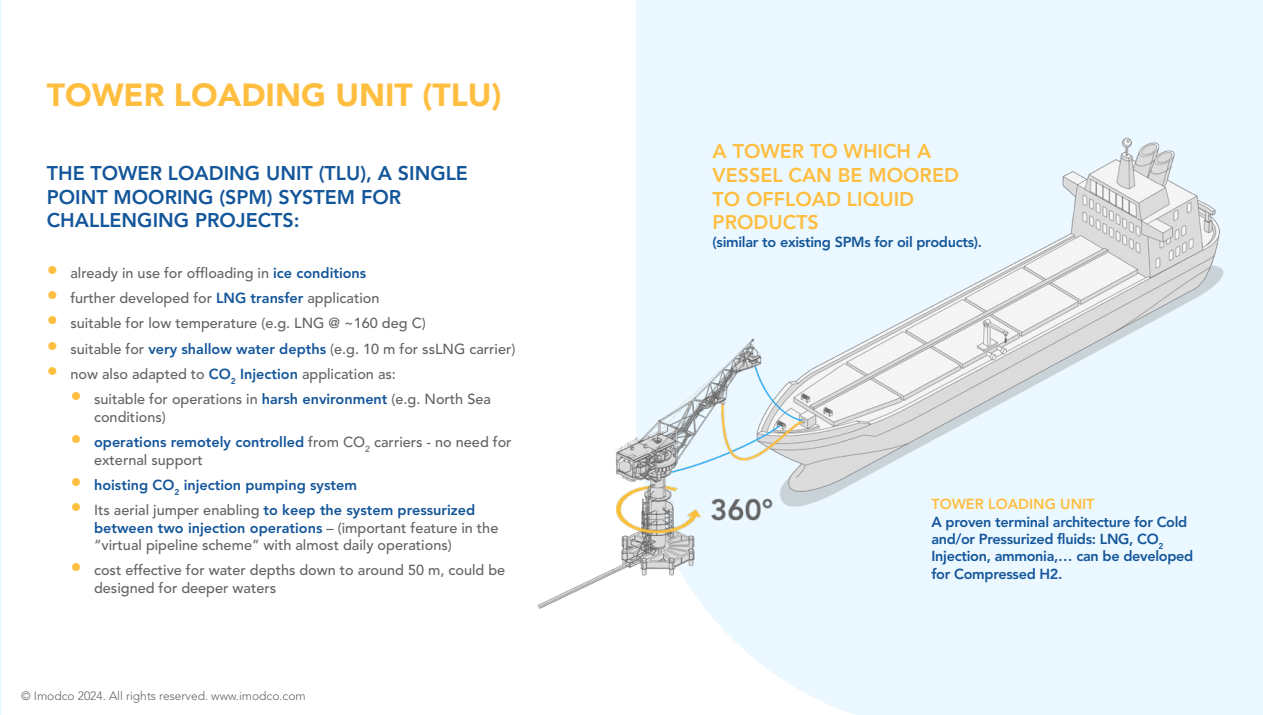
<style>
.page{position:relative;width:1263px;height:715px;background:#fff}
.page>*{position:absolute;margin:0;border:0;box-sizing:border-box;transform-origin:0 0}
.TITRE_JAUNE{font:900 31.95px "Avenir LT Com";color:#ffbe3f}
.t1{font:800 19.65px/23.7px "Avenir LT Std";color:#14569a}
.t2{font:800 19.65px/23.7px "Avenir LT Std";color:#ffbe3f}
.t3{font:500 14.4px/17.4px "Avenir LT Std";color:#636366}
.TXT_Standard_Puces{font:800 14.4px/17.4px "Avenir LT Std";letter-spacing:-.02em;color:#14569a}
.TXT_Standard_Puces-2{font:800 14.4px "Avenir LT Std";color:#14569a}
.TXT_Standard_Puces-3{font:800 14.4px "Avenir LT Std";color:#ffbe3f}
.t4{font:300 12px "Avenir LT Std";color:#636366}
.s1{font-weight:800;font-size:22.5px;color:#ffbe3f}
.s2{font-weight:800;color:#14569a}
.s3{font-size:22.5px;color:#ffbe3f}
</style>
<div class="page">
<svg style="left:0;top:0;width:2px;height:714px"></svg>
<svg style="left:636px;top:0;width:627px;height:714px;fill:#ebf8ff"></svg>
<img style="left:537px;top:106px;width:726px;height:522px">
<p class="TITRE_JAUNE" style="left:47px;top:76px;width:456px">TOWER LOADING UNIT (TLU)</p>
<p class="t1" style="left:47px;top:161px;width:423px">THE TOWER LOADING UNIT (TLU), A SINGLE<br>POINT MOORING (SPM) SYSTEM FOR<br>CHALLENGING PROJECTS:</p>
<p class="t3" style="left:47px;top:264px;width:321px"><span class="s1">•</span> already in use for offloading in <span class="s2">ice conditions</span></p>
<p class="t3" style="left:47px;top:290px;width:334px"><span class="s1">•</span> further developed for <span class="s2">LNG transfer</span> application</p>
<p class="t3" style="left:47px;top:315px;width:381px"><span class="s1">•</span> suitable for low temperature (e.g. LNG @ ~160 deg C)</p>
<p class="t3" style="left:47px;top:340px;width:470px"><span class="s1">•</span> suitable for <span class="s2">very shallow water depths</span> (e.g. 10 m for ssLNG carrier)</p>
<p class="t3" style="left:47px;top:365px;width:351px"><span class="s1">•</span> now also adapted to <span class="s2">CO</span><sub>2</sub> <span class="s2">Injection</span> application as:</p>
<p class="t3" style="left:94px;top:390px;width:398px;text-indent:-24px"><span class="s1">•</span> suitable for operations in <span class="s2">harsh environment</span> (e.g. North Sea conditions)</p>
<p class="t3" style="left:94px;top:434px;width:419px;text-indent:-24px"><span class="s1">•</span> <span class="s2">operations remotely controlled</span> from CO<sub>2</sub> carriers - no need for external support</p>
<p class="TXT_Standard_Puces-2" style="left:70px;top:476px;width:288px"><span class="s3">•</span> hoisting CO<sub>2</sub> injection pumping system</p>
<p class="t3" style="left:94px;top:502px;width:406px;text-indent:-24px"><span class="s1">•</span> Its aerial jumper enabling <span class="s2">to keep the system pressurized between two injection operations</span> – (important feature in the “virtual pipeline scheme” with almost daily operations)</p>
<p class="t3" style="left:94px;top:561px;width:413px;text-indent:-24px"><span class="s1">•</span> cost effective for water depths down to around 50 m, could be designed for deeper waters</p>
<p class="t4" style="left:21px;top:688px;width:286px">© Imodco 2024. All rights reserved. www.imodco.com</p>
<p class="t2" style="left:713px;top:139px;width:248px">A TOWER TO WHICH A<br>VESSEL CAN BE MOORED<br>TO OFFLOAD LIQUID<br>PRODUCTS</p>
<p class="TXT_Standard_Puces" style="left:713px;top:233px;width:271px">(similar to existing SPMs for oil products).</p>
<p class="TXT_Standard_Puces-3" style="left:931px;top:495px;width:165px">TOWER LOADING UNIT</p>
<p class="TXT_Standard_Puces" style="left:931px;top:512px;width:263px">A proven terminal architecture for Cold and/or Pressurized fluids: LNG, CO<sub>2<br></sub>Injection, ammonia,… can be developed for Compressed H2.</p>
</div>
